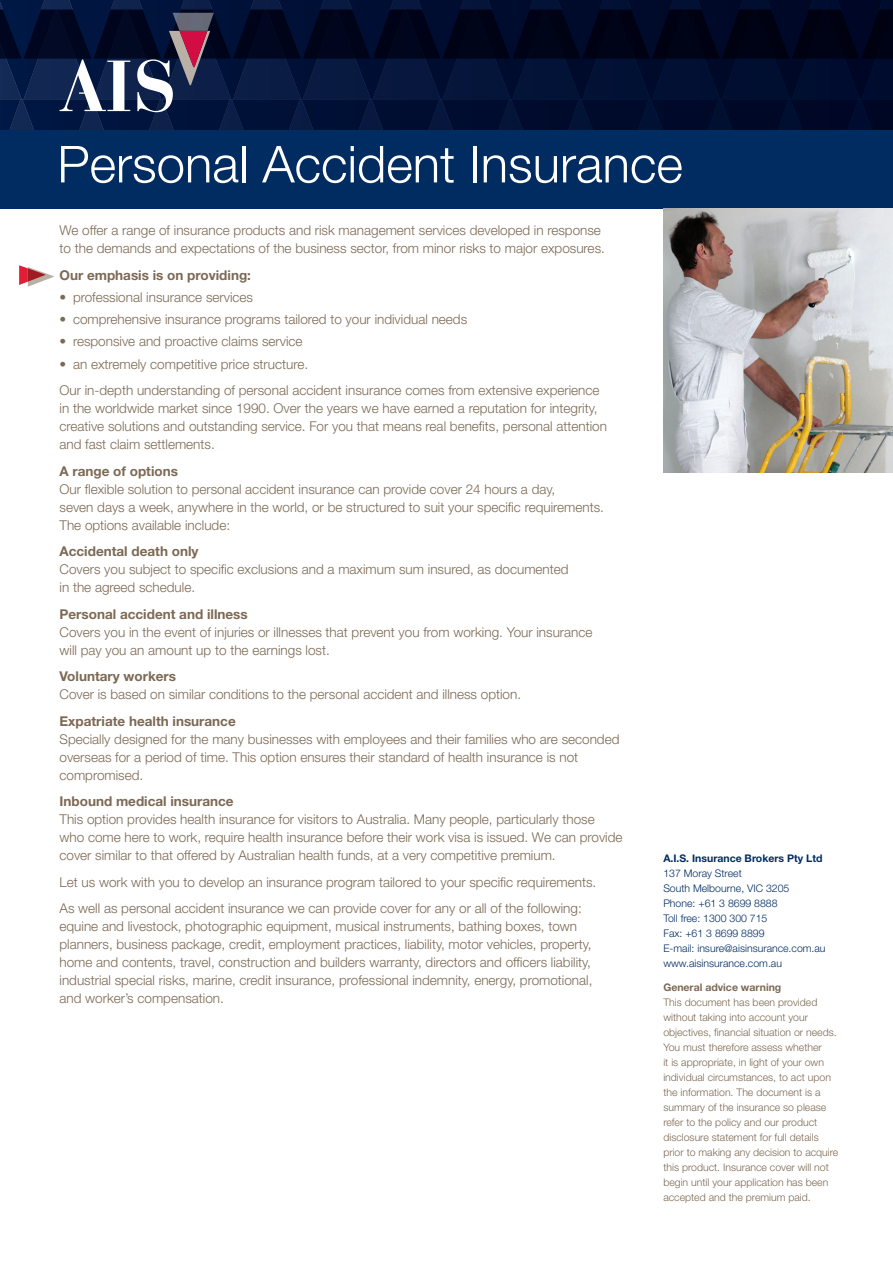
<style>
.page{position:relative;width:893px;height:1263px;background:#fff}
.page>*{position:absolute;margin:0;border:0;box-sizing:border-box;transform-origin:0 0}
.t1{font:300 51px "Helvetica Neue LT Std";color:#fff}
.t2{font:300 13.5px/18px "Helvetica Neue LT Std";color:#7c6954}
.t3{font:700 13.5px "Helvetica Neue LT Std";color:#7c6954}
.t4{font:300 10.5px/15px "Helvetica Neue LT Std";color:#7c6954}
.t5{font:300 10.5px/15px "Helvetica Neue LT Std";color:#002c62}
.s1{font-weight:700}
</style>
<div class="page">
<svg style="left:0;top:0;width:893px;height:130px;background:#081333"></svg>
<svg style="left:19px;top:265px;width:35px;height:22px"></svg>
<div style="left:0;top:130px;width:893px;height:78px;background:#002c62"></div>
<img style="left:663px;top:208px;width:230px;height:264px">
<p class="t1" style="left:57px;top:133px;width:627px">Personal Accident Insurance</p>
<p class="t2" style="left:60px;top:221px;width:547px">We offer a range of insurance products and risk management services developed in response to the demands and expectations of the business sector, from minor risks to major exposures.</p>
<p class="t3" style="left:60px;top:266px;width:193px">Our emphasis is on providing:</p>
<p class="t2" style="left:60px;top:288px;width:195px">• professional insurance services</p>
<p class="t2" style="left:60px;top:310px;width:409px">• comprehensive insurance programs tailored to your individual needs</p>
<p class="t2" style="left:60px;top:332px;width:245px">• responsive and proactive claims service</p>
<p class="t2" style="left:60px;top:354px;width:250px">• an extremely competitive price structure.</p>
<p class="t2" style="left:60px;top:381px;width:549px">Our in-depth understanding of personal accident insurance comes from extensive experience in the worldwide market since 1990. Over the years we have earned a reputation for integrity, creative solutions and outstanding service. For you that means real benefits, personal attention and fast claim settlements.</p>
<p class="t2" style="left:60px;top:461px;width:546px"><span class="s1">A range of options<br></span>Our flexible solution to personal accident insurance can provide cover 24 hours a day,<br>seven days a week, anywhere in the world, or be structured to suit your specific requirements.<br>The options available include:</p>
<p class="t2" style="left:60px;top:542px;width:511px"><span class="s1">Accidental death only<br></span>Covers you subject to specific exclusions and a maximum sum insured, as documented in the agreed schedule.</p>
<p class="t2" style="left:60px;top:604px;width:534px"><span class="s1">Personal accident and illness<br></span>Covers you in the event of injuries or illnesses that prevent you from working. Your insurance will pay you an amount up to the earnings lost.</p>
<p class="t2" style="left:60px;top:667px;width:463px"><span class="s1">Voluntary workers<br></span>Cover is based on similar conditions to the personal accident and illness option.</p>
<p class="t2" style="left:60px;top:711px;width:561px"><span class="s1">Expatriate health insurance<br></span>Specially designed for the many businesses with employees and their families who are seconded overseas for a period of time. This option ensures their standard of health insurance is not compromised.</p>
<p class="t2" style="left:60px;top:792px;width:564px"><span class="s1">Inbound medical insurance<br></span>This option provides health insurance for visitors to Australia. Many people, particularly those who come here to work, require health insurance before their work visa is issued. We can provide cover similar to that offered by Australian health funds, at a very competitive premium.</p>
<p class="t2" style="left:60px;top:872px;width:538px">Let us work with you to develop an insurance program tailored to your specific requirements.</p>
<p class="t2" style="left:60px;top:899px;width:534px">As well as personal accident insurance we can provide cover for any or all of the following: equine and livestock, photographic equipment, musical instruments, bathing boxes, town planners, business package, credit, employment practices, liability, motor vehicles, property, home and contents, travel, construction and builders warranty, directors and officers liability, industrial special risks, marine, credit insurance, professional indemnity, energy, promotional, and worker’s compensation.</p>
<p class="t5" style="left:663px;top:851px;width:164px"><span class="s1">A.I.S. Insurance Brokers Pty Ltd<br></span>137 Moray Street<br>South Melbourne, VIC 3205<br>Phone: +61 3 8699 8888<br>Toll free: 1300 300 715<br>Fax: +61 3 8699 8899<br>E-mail: insure@aisinsurance.com.au www.aisinsurance.com.au</p>
<p class="t4" style="left:663px;top:979px;width:177px"><span class="s1">General advice warning<br></span>This document has been provided without taking into account your objectives, financial situation or needs.<br>You must therefore assess whether<br>it is appropriate, in light of your own individual circumstances, to act upon the information. The document is a summary of the insurance so please refer to the policy and our product disclosure statement for full details prior to making any decision to acquire this product. Insurance cover will not begin until your application has been accepted and the premium paid.</p>
</div>
